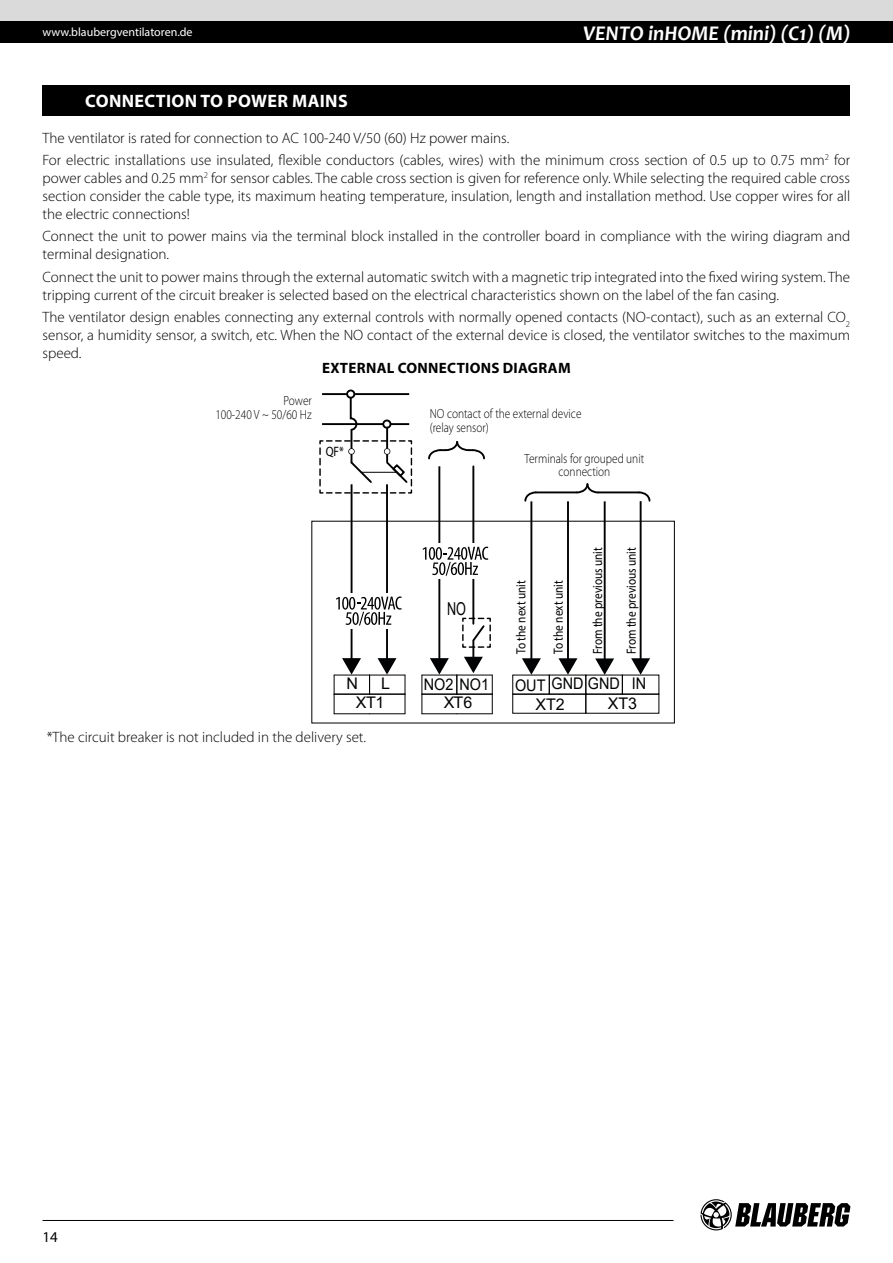
<style>
.page{position:relative;width:893px;height:1263px;background:#fff}
.page>*{position:absolute;margin:0;border:0;box-sizing:border-box;transform-origin:0 0}
.t1{font:italic 700 21px "Candara";color:#fff}
.t2{font:700 18px "Myriad Pro";letter-spacing:.02em;color:#fff}
.t3{font:17.7px "Arial";color:#010203;scale:.71 1}
.t4{font:16.05px/20.7px "Arial";color:#010203;scale:.9 1}
.t5{font:16.05px/19px "Arial";color:#010203}
.t6{font:300 15px/18px "Myriad Pro";color:#000}
.t7{font:700 15px "Myriad Pro";letter-spacing:.02em;color:#000}
.t8{font:15px "Myriad Pro";color:#000}
.t9{font:13.65px "Myriad Pro";color:#000;scale:.84 1}
.t10{font:300 13.35px/13.4px "Myriad Pro";color:#000;text-align:right;scale:.85 1}
.t11{font:13.35px "Myriad Pro";color:#000;scale:.85 1}
.t12{font:12px "Myriad Pro";color:#fff}
</style>
<div class="page">
<div style="left:0;top:0;width:893px;height:21px;background:#dadada"></div>
<div style="left:0;top:21px;width:893px;height:22px;background:#000"></div>
<svg style="left:700px;top:1199px;width:150px;height:31px"></svg>
<hr style="left:43px;top:1220px;width:631px;height:1px;background:#000">
<div style="left:43px;top:85px;width:807px;height:31px;background:#000"></div>
<hr style="left:472px;top:466px;width:2px;height:158px;background:#010203">
<div style="left:346px;top:389px;width:9px;height:10px;border:2px solid #000;border-radius:50%"></div>
<svg style="left:319px;top:392px;width:94px;height:102px"></svg>
<hr style="left:422px;top:675px;width:35px;height:1px;background:#010203">
<svg style="left:456px;top:617px;width:37px;height:97px"></svg>
<hr style="left:457px;top:713px;width:35px;height:1px;background:#010203">
<hr style="left:422px;top:713px;width:35px;height:1px;background:#010203">
<svg style="left:422px;top:675px;width:1px;height:39px"></svg>
<hr style="left:422px;top:694px;width:35px;height:1px;background:#010203">
<hr style="left:334px;top:675px;width:36px;height:1px;background:#010203">
<hr style="left:370px;top:675px;width:35px;height:1px;background:#010203">
<svg style="left:369px;top:676px;width:1px;height:18px"></svg>
<hr style="left:370px;top:694px;width:35px;height:1px;background:#010203">
<svg style="left:405px;top:675px;width:1px;height:39px"></svg>
<hr style="left:370px;top:713px;width:35px;height:1px;background:#010203">
<hr style="left:334px;top:713px;width:36px;height:1px;background:#010203">
<svg style="left:334px;top:675px;width:1px;height:39px"></svg>
<hr style="left:334px;top:694px;width:36px;height:1px;background:#010203">
<hr style="left:386px;top:484px;width:2px;height:177px;background:#010203">
<svg style="left:378px;top:658px;width:18px;height:16px"></svg>
<hr style="left:351px;top:484px;width:1px;height:177px;background:#000">
<svg style="left:342px;top:658px;width:19px;height:16px"></svg>
<hr style="left:438px;top:466px;width:2px;height:195px;background:#010203">
<svg style="left:430px;top:658px;width:19px;height:16px"></svg>
<hr style="left:567px;top:501px;width:2px;height:160px;background:#010203">
<svg style="left:558px;top:658px;width:19px;height:17px"></svg>
<hr style="left:530px;top:501px;width:2px;height:160px;background:#010203">
<svg style="left:522px;top:658px;width:19px;height:17px"></svg>
<hr style="left:604px;top:501px;width:2px;height:160px;background:#010203">
<svg style="left:595px;top:658px;width:19px;height:17px"></svg>
<hr style="left:640px;top:501px;width:2px;height:160px;background:#010203">
<svg style="left:631px;top:658px;width:19px;height:17px"></svg>
<svg style="left:575px;top:483px;width:25px;height:11px"></svg>
<svg style="left:524px;top:491px;width:14px;height:12px"></svg>
<hr style="left:536px;top:491px;width:41px;height:2px;background:#000">
<svg style="left:637px;top:491px;width:14px;height:12px"></svg>
<hr style="left:598px;top:491px;width:41px;height:2px;background:#000">
<svg style="left:428px;top:441px;width:57px;height:19px"></svg>
<div style="left:512px;top:694px;width:74px;height:19px;border:1px solid #000"></div>
<div style="left:585px;top:694px;width:74px;height:19px;border:1px solid #000"></div>
<div style="left:333px;top:593px;width:72px;height:36px;background:#fff"></div>
<svg style="left:336px;top:596px;width:66px;height:29px"></svg>
<div style="left:419px;top:543px;width:73px;height:36px;background:#fff"></div>
<svg style="left:423px;top:547px;width:65px;height:29px"></svg>
<p class="t12" style="left:43px;top:25px;width:152px">www.blaubergventilatoren.de</p>
<h1 class="t1" style="left:583px;top:20px;width:269px">VENTO inHOME (mini) (С1) (M)</h1>
<p class="t2" style="left:85px;top:89px;width:264px">CONNECTION TO POWER MAINS</p>
<p class="t6" style="left:43px;top:127px;width:809px;line-height:22.2px">The ventilator is rated for connection to AC 100-240 V/50 (60) Hz power mains.<br>For electric installations use insulated, flexible conductors (cables, wires) with the minimum cross section of 0.5 up to 0.75 mm<sup>2</sup> for</p>
<p class="t6" style="left:43px;top:169px;width:809px;text-align:justify">power cables and 0.25 mm<sup>2</sup> for sensor cables. The cable cross section is given for reference only. While selecting the required cable cross section consider the cable type, its maximum heating temperature, insulation, length and installation method. Use copper wires for all the electric connections!</p>
<p class="t6" style="left:43px;top:228px;width:809px">Connect the unit to power mains via the terminal block installed in the controller board in compliance with the wiring diagram and terminal designation.</p>
<p class="t6" style="left:43px;top:268px;width:809px">Connect the unit to power mains through the external automatic switch with a magnetic trip integrated into the fixed wiring system. The tripping current of the circuit breaker is selected based on the electrical characteristics shown on the label of the fan casing.</p>
<p class="t6" style="left:43px;top:308px;width:809px;text-align:justify">The ventilator design enables connecting any external controls with normally opened contacts (NO-contact), such as an external CO<sub>2 </sub>sensor, a humidity sensor, a switch, etc. When the NO contact of the external device is closed, the ventilator switches to the maximum speed.</p>
<p class="t7" style="left:322px;top:359px;width:250px">EXTERNAL CONNECTIONS DIAGRAM</p>
<p class="t10" style="left:215px;top:394px;width:115px">Power<br>100-240 V ~ 50/60 Hz</p>
<p class="t9" style="left:326px;top:443px;width:23px">QF*</p>
<p class="t5" style="left:347px;top:674px;width:13px">N</p>
<p class="t5" style="left:356px;top:674px;width:35px;text-indent:25px">L<br>XT1</p>
<p class="t6" style="left:47px;top:728px;width:321px">*The circuit breaker is not included in the delivery set.</p>
<p class="t10" style="left:430px;top:407px;width:180px;text-align:left">NO contact of the external device (relay sensor)</p>
<p class="t3" style="left:447px;top:596px;width:28px">NO</p>
<p class="t4" style="left:424px;top:675px;width:74px;line-height:18px;text-align:center">NO2 NO1<br>XT6</p>
<p class="t10" style="left:525px;top:452px;width:142px;text-align:center">Terminals for grouped unit connection</p>
<p class="t11" style="left:513px;top:654px;width:88px;rotate:-90deg">To the next unit</p>
<p class="t11" style="left:550px;top:654px;width:88px;rotate:-90deg">To the next unit</p>
<p class="t11" style="left:589px;top:654px;width:127px;rotate:-90deg">From the previous unit</p>
<p class="t11" style="left:623px;top:654px;width:127px;rotate:-90deg">From the previous unit</p>
<p class="t4" style="left:535px;top:673px;width:125px;text-indent:-20px">OUT GND GND IN<br>XT2</p>
<p class="t5" style="left:608px;top:694px;width:31px">XT3</p>
<p class="t8" style="left:43px;top:1227px;width:17px">14</p>
</div>
